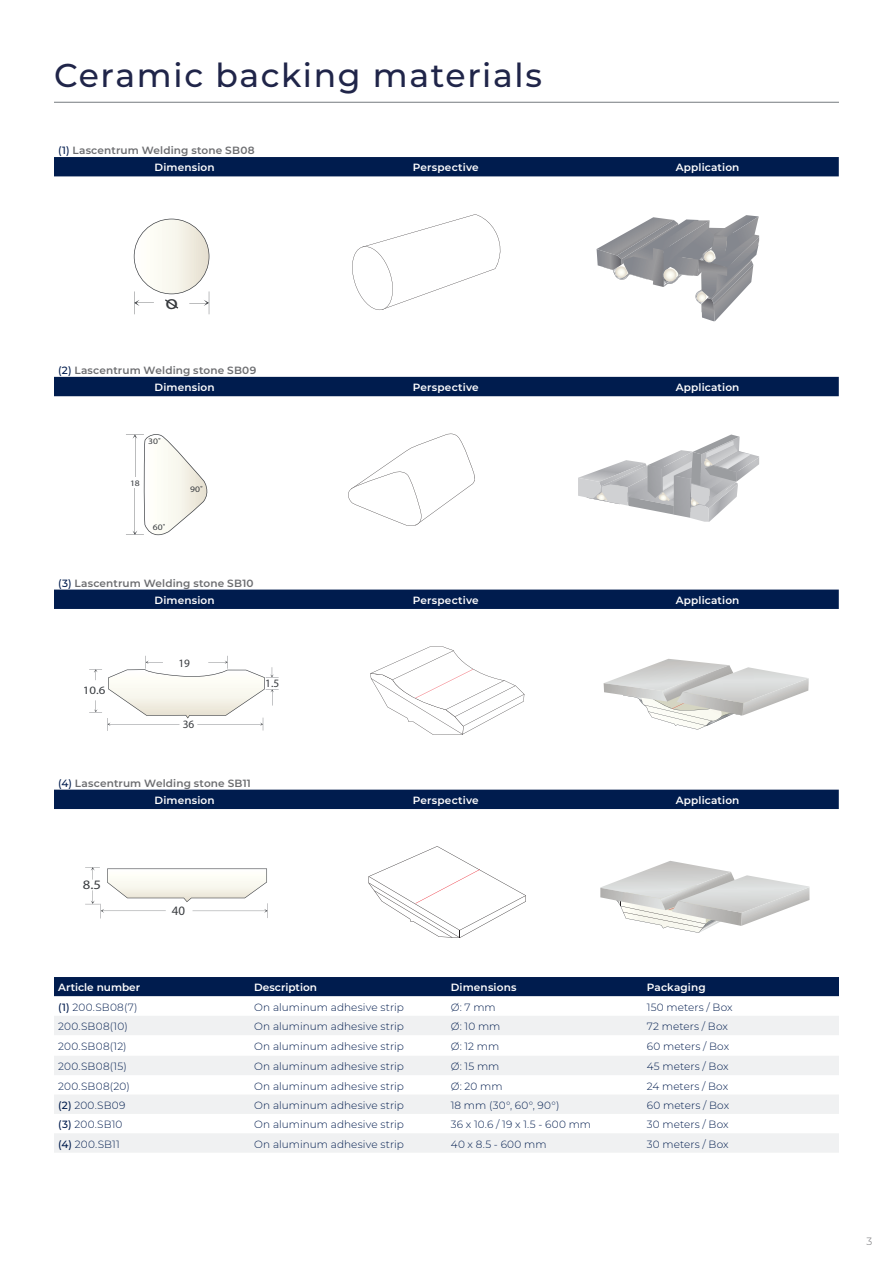
<style>
.page{position:relative;width:893px;height:1263px;background:#fff}
.page>*{position:absolute;margin:0;border:0;box-sizing:border-box;transform-origin:0 0}
.t1{font:500 33px "Montserrat";letter-spacing:.05em;color:#202549}
.t2{font:20.1px "Myriad Pro";color:#393c40;scale:1.14 1}
.t3{font:12.9px "Myriad Pro";color:#393c40;scale:1.14 1}
.t4{font:12.9px "Myriad Pro";color:#393c40}
.t5{font:11.25px "Myriad Pro";color:#393c40}
.t6{font:11.25px "Myriad Pro";color:#393c40;scale:1.14 1}
.Tabel_kop_wit{font:300 10.5px "Montserrat";letter-spacing:.01em;color:#001c4e}
.Tabel_kop_wit-2{font:600 10.5px "Montserrat";letter-spacing:.015em;color:#fff}
.Tabel{font:600 10.5px "Montserrat";letter-spacing:.015em;color:#6c6d70}
.Tabel-2{font:300 10.5px "Montserrat";color:#6c6d70}
.t7{font:8.4px "Myriad Pro";color:#393c40;scale:1.14 1}
.s1{font-weight:500;color:#001c4e}
.s2{font-weight:500}
</style>
<div class="page">
<hr style="left:54px;top:102px;width:785px;height:1px;background:#757a7e">
<div style="left:54px;top:789px;width:785px;height:20px;background:#001c4e"></div>
<div style="left:54px;top:589px;width:785px;height:20px;background:#001c4e"></div>
<svg style="left:369px;top:846px;width:157px;height:92px"></svg>
<svg style="left:85px;top:867px;width:183px;height:51px"></svg>
<svg style="left:600px;top:861px;width:209px;height:71px"></svg>
<svg style="left:370px;top:646px;width:154px;height:89px"></svg>
<svg style="left:89px;top:656px;width:190px;height:75px"></svg>
<svg style="left:604px;top:659px;width:205px;height:71px"></svg>
<div style="left:54px;top:376px;width:785px;height:20px;background:#001c4e"></div>
<svg style="left:126px;top:434px;width:82px;height:102px"></svg>
<svg style="left:348px;top:434px;width:127px;height:92px"></svg>
<svg style="left:578px;top:434px;width:181px;height:88px"></svg>
<div style="left:54px;top:157px;width:785px;height:19px;background:#001c4e"></div>
<svg style="left:134px;top:219px;width:76px;height:95px"></svg>
<svg style="left:352px;top:214px;width:149px;height:96px"></svg>
<svg style="left:597px;top:215px;width:162px;height:106px"></svg>
<div style="left:54px;top:977px;width:785px;height:19px;background:#001c4e"></div>
<svg style="left:54px;top:996px;width:785px;height:1px"></svg>
<svg style="left:54px;top:1016px;width:785px;height:59px;fill:#f0f1f2"></svg>
<svg style="left:54px;top:1095px;width:785px;height:58px;fill:#f0f1f2"></svg>
<p class="t1" style="left:54px;top:52px;width:489px">Ceramic backing materials</p>
<p class="Tabel" style="left:58px;top:143px;width:198px"><span class="s1">(1)</span> Lascentrum Welding stone SB08</p>
<p class="Tabel_kop_wit-2" style="left:154px;top:160px;width:62px">Dimension</p>
<p class="Tabel_kop_wit-2" style="left:413px;top:160px;width:67px">Perspective</p>
<p class="Tabel_kop_wit-2" style="left:676px;top:160px;width:65px">Application</p>
<p class="t2" style="left:165px;top:290px;width:13px">o</p>
<p class="Tabel" style="left:58px;top:363px;width:200px"><span class="s1">(2)</span> Lascentrum Welding stone SB09</p>
<p class="Tabel_kop_wit-2" style="left:154px;top:380px;width:62px">Dimension</p>
<p class="Tabel_kop_wit-2" style="left:413px;top:380px;width:67px">Perspective</p>
<p class="Tabel_kop_wit-2" style="left:676px;top:380px;width:65px">Application</p>
<p class="t7" style="left:148px;top:436px;width:13px">30˚</p>
<p class="t7" style="left:130px;top:478px;width:10px">18</p>
<p class="t7" style="left:153px;top:521px;width:13px">60˚</p>
<p class="t7" style="left:190px;top:484px;width:13px">90˚</p>
<p class="Tabel" style="left:58px;top:575px;width:197px"><span class="s1">(3)</span> Lascentrum Welding stone SB10</p>
<p class="Tabel_kop_wit-2" style="left:154px;top:593px;width:62px">Dimension</p>
<p class="Tabel_kop_wit-2" style="left:413px;top:593px;width:67px">Perspective</p>
<p class="Tabel_kop_wit-2" style="left:676px;top:593px;width:65px">Application</p>
<p class="t6" style="left:83px;top:683px;width:21px">10.6</p>
<p class="t5" style="left:178px;top:656px;width:13px">19</p>
<p class="t5" style="left:183px;top:717px;width:13px">36</p>
<p class="t5" style="left:265px;top:676px;width:15px">1.5</p>
<p class="Tabel" style="left:58px;top:775px;width:194px"><span class="s1">(4)</span> Lascentrum Welding stone SB11</p>
<p class="Tabel_kop_wit-2" style="left:154px;top:793px;width:62px">Dimension</p>
<p class="Tabel_kop_wit-2" style="left:413px;top:793px;width:67px">Perspective</p>
<p class="Tabel_kop_wit-2" style="left:676px;top:793px;width:65px">Application</p>
<p class="t3" style="left:83px;top:876px;width:17px">8.5</p>
<p class="t4" style="left:172px;top:902px;width:15px">40</p>
<p class="Tabel_kop_wit-2" style="left:58px;top:980px;width:83px">Article number</p>
<p class="Tabel_kop_wit-2" style="left:254px;top:980px;width:64px">Description</p>
<p class="Tabel_kop_wit-2" style="left:451px;top:980px;width:67px">Dimensions</p>
<p class="Tabel_kop_wit-2" style="left:647px;top:980px;width:60px">Packaging</p>
<p class="Tabel_kop_wit" style="left:58px;top:1000px;width:81px"><span class="s2">(1)</span> 200.SB08(7)</p>
<p class="Tabel_kop_wit" style="left:254px;top:1000px;width:151px">On aluminum adhesive strip</p>
<p class="Tabel_kop_wit" style="left:451px;top:1000px;width:46px">Ø: 7 mm</p>
<p class="Tabel_kop_wit" style="left:647px;top:1000px;width:87px">150 meters / Box</p>
<p class="Tabel_kop_wit" style="left:58px;top:1019px;width:71px">200.SB08(10)</p>
<p class="Tabel_kop_wit" style="left:254px;top:1019px;width:151px">On aluminum adhesive strip</p>
<p class="Tabel_kop_wit" style="left:451px;top:1019px;width:51px">Ø: 10 mm</p>
<p class="Tabel_kop_wit" style="left:647px;top:1019px;width:83px">72 meters / Box</p>
<p class="Tabel_kop_wit" style="left:58px;top:1039px;width:70px">200.SB08(12)</p>
<p class="Tabel_kop_wit" style="left:254px;top:1039px;width:151px">On aluminum adhesive strip</p>
<p class="Tabel_kop_wit" style="left:451px;top:1039px;width:50px">Ø: 12 mm</p>
<p class="Tabel_kop_wit" style="left:647px;top:1039px;width:84px">60 meters / Box</p>
<p class="Tabel_kop_wit" style="left:58px;top:1059px;width:70px">200.SB08(15)</p>
<p class="Tabel_kop_wit" style="left:254px;top:1059px;width:151px">On aluminum adhesive strip</p>
<p class="Tabel_kop_wit" style="left:451px;top:1059px;width:50px">Ø: 15 mm</p>
<p class="Tabel_kop_wit" style="left:647px;top:1059px;width:83px">45 meters / Box</p>
<p class="Tabel_kop_wit" style="left:58px;top:1079px;width:73px">200.SB08(20)</p>
<p class="Tabel_kop_wit" style="left:254px;top:1079px;width:151px">On aluminum adhesive strip</p>
<p class="Tabel_kop_wit" style="left:451px;top:1079px;width:53px">Ø: 20 mm</p>
<p class="Tabel_kop_wit" style="left:647px;top:1079px;width:83px">24 meters / Box</p>
<p class="Tabel_kop_wit" style="left:58px;top:1098px;width:69px"><span class="s2">(2)</span> 200.SB09</p>
<p class="Tabel_kop_wit" style="left:254px;top:1098px;width:151px">On aluminum adhesive strip</p>
<p class="Tabel_kop_wit" style="left:451px;top:1098px;width:110px">18 mm (30°, 60°, 90°)</p>
<p class="Tabel_kop_wit" style="left:647px;top:1098px;width:84px">60 meters / Box</p>
<p class="Tabel_kop_wit" style="left:58px;top:1117px;width:66px"><span class="s2">(3)</span> 200.SB10</p>
<p class="Tabel_kop_wit" style="left:254px;top:1117px;width:151px">On aluminum adhesive strip</p>
<p class="Tabel_kop_wit" style="left:451px;top:1117px;width:142px">36 x 10.6 / 19 x 1.5 - 600 mm</p>
<p class="Tabel_kop_wit" style="left:647px;top:1117px;width:83px">30 meters / Box</p>
<p class="Tabel_kop_wit" style="left:58px;top:1137px;width:63px"><span class="s2">(4)</span> 200.SB11</p>
<p class="Tabel_kop_wit" style="left:254px;top:1137px;width:151px">On aluminum adhesive strip</p>
<p class="Tabel_kop_wit" style="left:451px;top:1137px;width:97px">40 x 8.5 - 600 mm</p>
<p class="Tabel_kop_wit" style="left:647px;top:1137px;width:83px">30 meters / Box</p>
<p class="Tabel-2" style="left:866px;top:1234px;width:7px">3</p>
</div>
